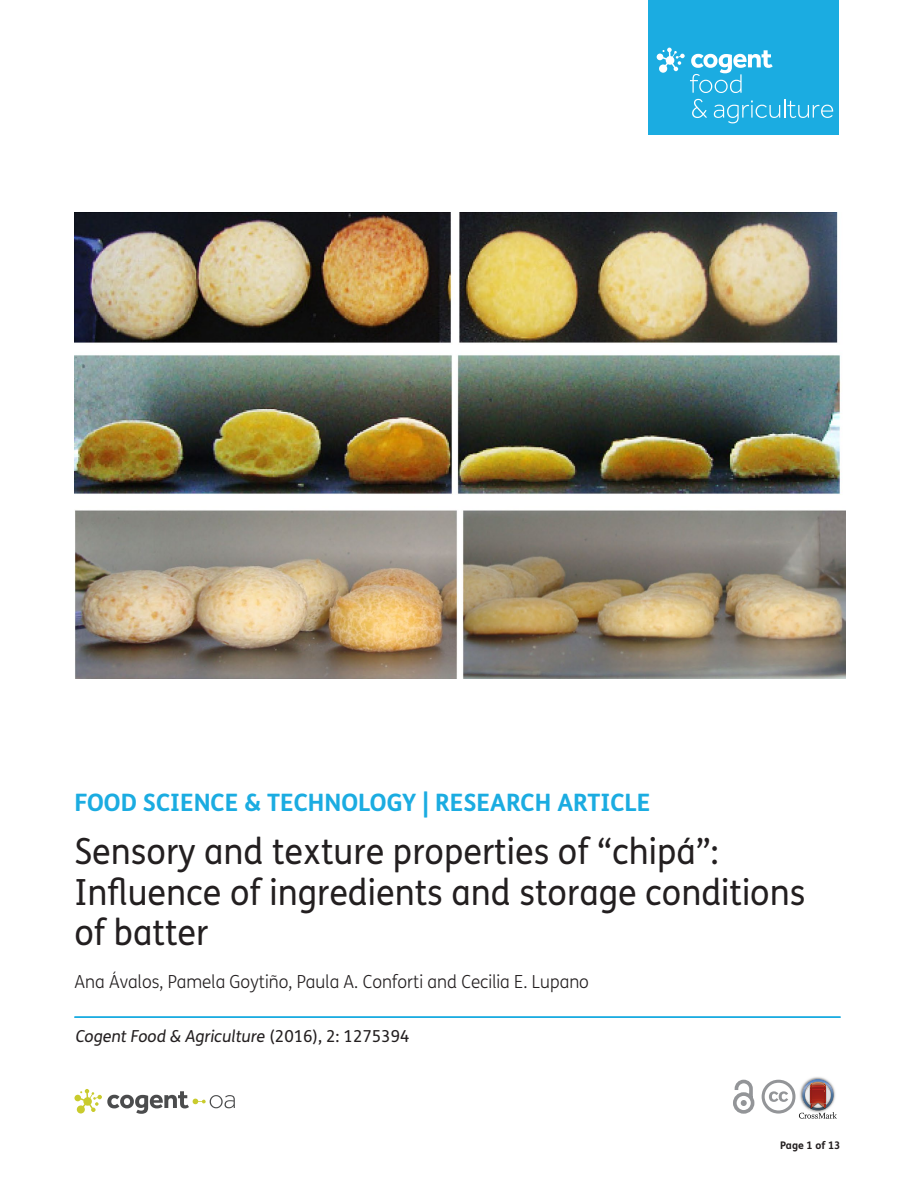
<style>
.page{position:relative;width:915px;height:1191px;background:#fff}
.page>*{position:absolute;margin:0;border:0;box-sizing:border-box;transform-origin:0 0}
.t1{font:36px/40.5px "FS Me Pro";color:#231f20;scale:.95 1}
.t2{font:700 24px "FS Me Pro";color:#1bace1}
.t3{font:300 18px "FS Me Pro";color:#231f20;scale:.95 1}
.t4{font:italic 16.5px "FS Me Pro";color:#231f20}
.t5{font:700 10.5px "FS Me Pro";color:#231f20}
.s1{font-style:normal}
</style>
<div class="page">
<div style="left:648px;top:0;width:190px;height:134px;background:#1bace1"></div>
<svg style="left:656px;top:48px;width:116px;height:45px"></svg>
<svg style="left:692px;top:99px;width:15px;height:19px"></svg>
<svg style="left:713px;top:99px;width:119px;height:24px"></svg>
<svg style="left:733px;top:1079px;width:21px;height:34px"></svg>
<hr style="left:74px;top:1016px;width:766px;height:2px;background:#1bace1">
<img style="left:810px;top:1077px;width:15px;height:2px">
<svg style="left:761px;top:1079px;width:75px;height:39px"></svg>
<img style="left:75px;top:212px;width:769px;height:466px">
<svg style="left:74px;top:1089px;width:161px;height:24px"></svg>
<p class="t2" style="left:74px;top:784px;width:577px">FOOD SCIENCE &amp; TECHNOLOGY | RESEARCH ARTICLE</p>
<p class="t1" style="left:74px;top:831px;width:770px">Sensory and texture properties of “chipá”:<br>Influence of ingredients and storage conditions of batter</p>
<p class="t3" style="left:74px;top:969px;width:543px">Ana Ávalos, Pamela Goytiño, Paula A. Conforti and Cecilia E. Lupano</p>
<p class="t4" style="left:76px;top:1024px;width:335px">Cogent Food &amp; Agriculture <span class="s1">(2016), 2: 1275394</span></p>
<p class="t5" style="left:780px;top:1137px;width:62px">Page 1 of 13</p>
</div>
